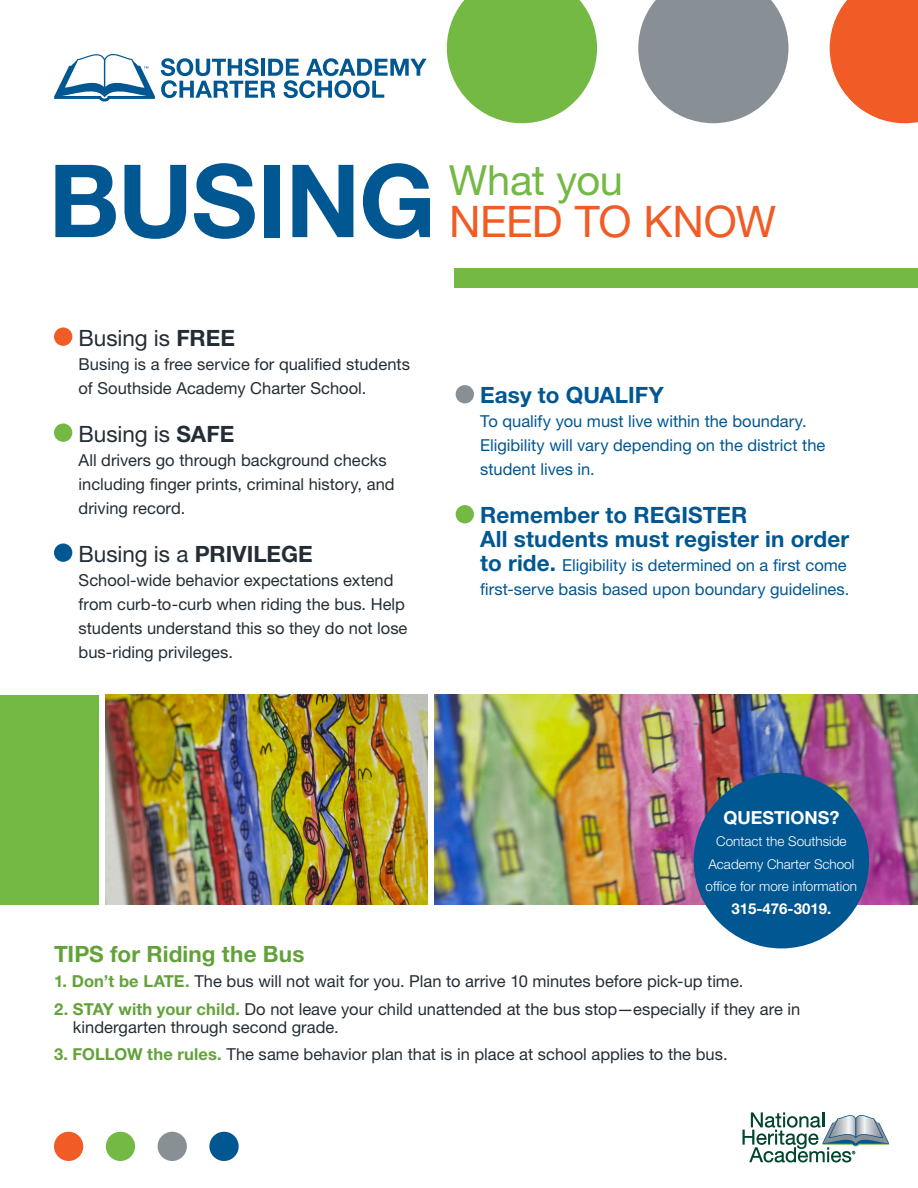
<style>
.page{position:relative;width:918px;height:1188px;background:#fff}
.page>*{position:absolute;margin:0;border:0;box-sizing:border-box;transform-origin:0 0}
.t1{font:700 101.1px "Helvetica Neue LT Std";letter-spacing:-.01em;color:#015792}
.t2{font:43.5px "Helvetica Neue LT Std";letter-spacing:-.02em;color:#f15b26}
.t3{font:41.55px "Helvetica Neue LT Std";letter-spacing:-.01em;color:#73b943}
.t4{font:700 22.5px/24px "Helvetica Neue LT Std";letter-spacing:.005em;color:#015792}
.t5{font:22.5px "Helvetica Neue LT Std";letter-spacing:-.005em;color:#242d35}
.t6{font:700 22.5px "Helvetica Neue LT Std";letter-spacing:.005em;color:#63a23a}
.t7{font:700 18px "Helvetica Neue LT Std";color:#fff}
.t8{font:16.5px/24px "Helvetica Neue LT Std";color:#242d35}
.t9{font:16.5px/24px "Helvetica Neue LT Std";color:#015792}
.t10{font:700 15px "Helvetica Neue LT Std";color:#fff}
.t11{font:300 13.5px/22.5px "Helvetica Neue LT Std";color:#fff;text-align:center}
.s1{font-weight:700}
.s2{font-weight:700;font-size:22.5px}
.s3{font-weight:700;color:#63a23a}
</style>
<div class="page">
<img style="left:105px;top:695px;width:323px;height:209px">
<div style="left:0;top:695px;width:98px;height:209px;background:#73b943"></div>
<img style="left:435px;top:695px;width:483px;height:209px">
<div style="left:455px;top:268px;width:463px;height:19px;background:#73b943"></div>
<div style="left:54px;top:327px;width:18px;height:19px;background:#f15b26;border-radius:50%"></div>
<div style="left:54px;top:423px;width:18px;height:19px;background:#73b943;border-radius:50%"></div>
<div style="left:54px;top:543px;width:18px;height:19px;background:#015792;border-radius:50%"></div>
<div style="left:456px;top:385px;width:18px;height:18px;background:#899095;border-radius:50%"></div>
<div style="left:456px;top:505px;width:18px;height:18px;background:#73b943;border-radius:50%"></div>
<svg style="left:743px;top:1112px;width:146px;height:50px"></svg>
<div style="left:54px;top:1132px;width:29px;height:29px;background:#f15b26;border-radius:50%"></div>
<div style="left:106px;top:1132px;width:29px;height:29px;background:#73b943;border-radius:50%"></div>
<div style="left:158px;top:1132px;width:29px;height:29px;background:#899095;border-radius:50%"></div>
<div style="left:209px;top:1132px;width:30px;height:29px;background:#015792;border-radius:50%"></div>
<svg style="left:638px;top:0;width:150px;height:123px"></svg>
<svg style="left:447px;top:0;width:150px;height:123px"></svg>
<svg style="left:830px;top:0;width:88px;height:123px;background:#f27143"></svg>
<div style="left:694px;top:773px;width:175px;height:175px;background:#015792;border-radius:50%"></div>
<svg style="left:161px;top:58px;width:266px;height:40px"></svg>
<svg style="left:54px;top:54px;width:101px;height:48px"></svg>
<p class="t1" style="left:48px;top:139px;width:389px">BUSING</p>
<p class="t3" style="left:449px;top:155px;width:176px">What you</p>
<p class="t2" style="left:449px;top:196px;width:329px">NEED TO KNOW</p>
<p class="t5" style="left:79px;top:324px;width:158px">Busing is <span class="s1">FREE</span></p>
<p class="t8" style="left:79px;top:352px;width:333px">Busing is a free service for qualified students of Southside Academy Charter School.</p>
<p class="t5" style="left:79px;top:420px;width:157px">Busing is <span class="s1">SAFE</span></p>
<p class="t8" style="left:79px;top:448px;width:318px">All drivers go through background checks including finger prints, criminal history, and driving record.</p>
<p class="t5" style="left:79px;top:540px;width:236px">Busing is a <span class="s1">PRIVILEGE</span></p>
<p class="t8" style="left:79px;top:568px;width:330px">School-wide behavior expectations extend from curb-to-curb when riding the bus. Help students understand this so they do not lose bus-riding privileges.</p>
<p class="t4" style="left:480px;top:383px;width:185px">Easy to QUALIFY</p>
<p class="t9" style="left:480px;top:409px;width:347px">To qualify you must live within the boundary.<br>Eligibility will vary depending on the district the student lives in.</p>
<p class="t4" style="left:480px;top:503px;width:371px">Remember to REGISTER<br>All students must register in order</p>
<p class="t9" style="left:480px;top:553px;width:371px"><span class="s2">to ride.</span> Eligibility is determined on a first come first-serve basis based upon boundary guidelines.</p>
<p class="t7" style="left:723px;top:806px;width:118px">QUESTIONS?</p>
<p class="t11" style="left:706px;top:830px;width:153px">Contact the Southside<br>Academy Charter School office for more information</p>
<p class="t10" style="left:732px;top:899px;width:101px">315-476-3019.</p>
<p class="t6" style="left:54px;top:940px;width:252px">TIPS for Riding the Bus</p>
<p class="t8" style="left:54px;top:969px;width:691px"><span class="s3">1. Don’t be LATE.</span> The bus will not wait for you. Plan to arrive 10 minutes before pick-up time.</p>
<p class="t8" style="left:73px;top:1000px;width:729px;line-height:18px;text-indent:-19px"><span class="s3">2. STAY with your child.</span> Do not leave your child unattended at the bus stop—especially if they are in kindergarten through second grade.</p>
<p class="t8" style="left:54px;top:1042px;width:675px"><span class="s3">3. FOLLOW the rules.</span> The same behavior plan that is in place at school applies to the bus.</p>
</div>
